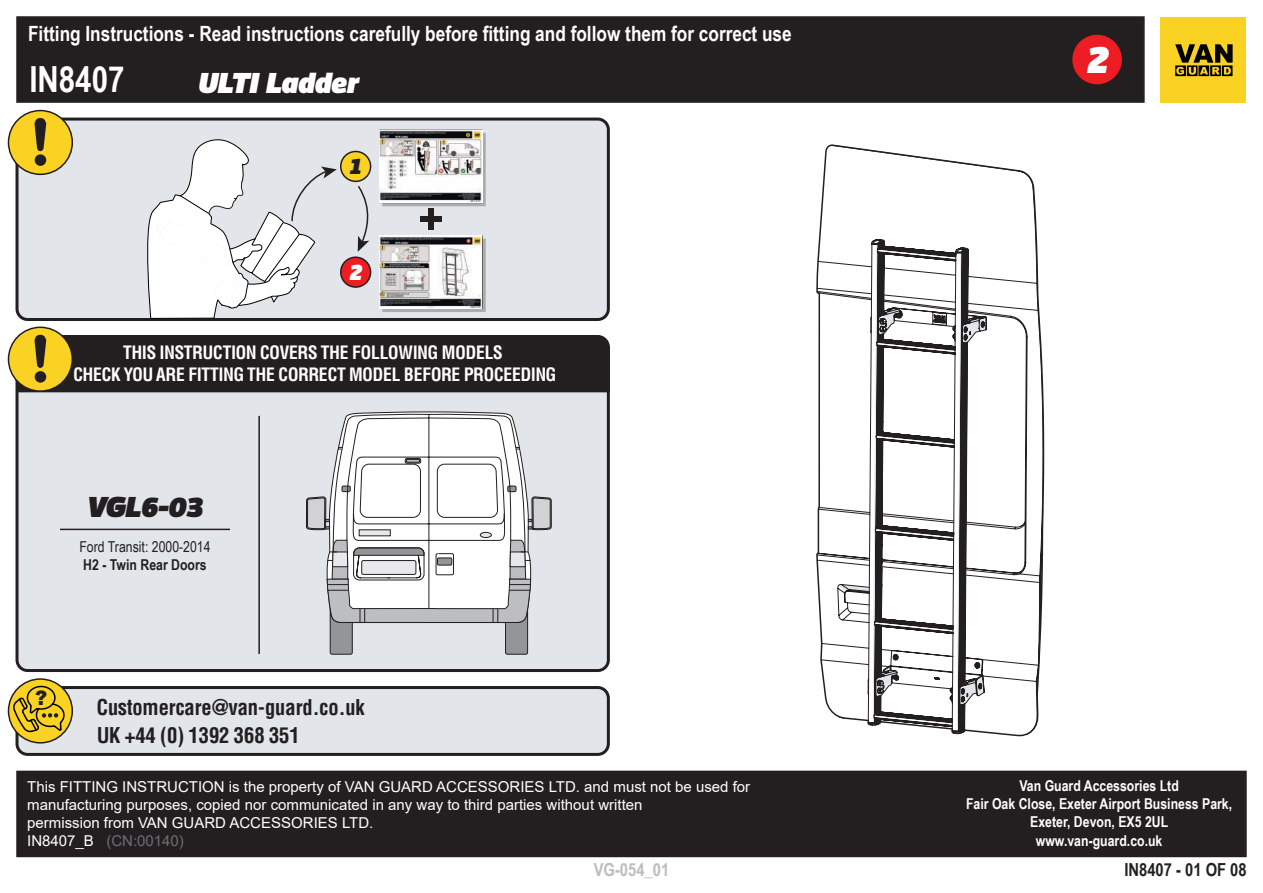
<style>
.page{position:relative;width:1263px;height:893px;background:#fff}
.page>*{position:absolute;margin:0;border:0;box-sizing:border-box;transform-origin:0 0}
.t1{font:italic 900 36.3px "Vinkel";color:#fff}
.t2{font:700 36px "Arial Narrow";color:#fff}
.t3{font:italic 900 27px "Vinkel";color:#fff}
.t4{font:italic 900 27px "Vinkel";color:#231f20}
.t5{font:700 condensed 21.3px/27.8px "Helvetica";color:#231f20}
.t6{font:italic 900 21.3px "Vinkel";color:#231f20}
.t7{font:italic 900 21.3px "Vinkel";color:#fff}
.t8{font:700 21px "Arial Narrow";color:#fff}
.t9{font:900 19.8px "Arial";color:#231f20}
.t10{font:700 condensed 18px/21.6px "Helvetica";color:#fff;text-align:center}
.t11{font:700 18px "Arial Narrow";color:#231f20}
.t12{font:700 18px "Arial Narrow";color:#bcbdc0}
.t13{font:15px/18px "Arial";color:#fff}
.t14{font:700 15px/18px "Arial Narrow";color:#fff;text-align:center}
.t15{font:15px "Arial Narrow";color:#231f20}
.t16{font:700 15px "Arial Narrow";color:#231f20}
.s1{font-style:inherit}
.s2{color:#6c6d70}
</style>
<div class="page">
<div style="left:17px;top:336px;width:591px;height:334px;background:#e2e5e9;border-radius:11px"></div>
<div style="left:16px;top:335px;width:594px;height:337px;border:3px solid #231f20;border-radius:11px"></div>
<div style="left:16px;top:771px;width:1231px;height:86px;background:#231f20"></div>
<div style="left:16px;top:16px;width:1129px;height:87px;background:#231f20;border:2px solid #231f20"></div>
<div style="left:1161px;top:17px;width:85px;height:85px;background:#f9d224"></div>
<svg style="left:1175px;top:44px;width:57px;height:32px"></svg>
<div style="left:1071px;top:34px;width:52px;height:51px;background:#ee1d23;border-radius:50%"></div>
<div style="left:1071px;top:33px;width:52px;height:53px;border:2px solid #231f20;border-radius:50%"></div>
<div style="left:17px;top:119px;width:591px;height:200px;background:#e2e5e9;border-radius:11px"></div>
<div style="left:16px;top:118px;width:594px;height:203px;border:3px solid #231f20;border-radius:11px"></div>
<div style="left:9px;top:111px;width:63px;height:63px;background:#f9d224;border-radius:50%"></div>
<div style="left:8px;top:110px;width:65px;height:65px;border:2px solid #231f20;border-radius:50%"></div>
<svg style="left:35px;top:118px;width:11px;height:33px"></svg>
<div style="left:35px;top:154px;width:11px;height:12px;background:#231f20;border-radius:50%"></div>
<div style="left:17px;top:687px;width:591px;height:67px;background:#e2e5e9;border-radius:11px"></div>
<div style="left:16px;top:686px;width:594px;height:70px;border:3px solid #231f20;border-radius:11px"></div>
<svg style="left:9px;top:679px;width:63px;height:64px"></svg>
<div style="left:8px;top:678px;width:65px;height:66px;border:2px solid #231f20;border-radius:50%"></div>
<svg style="left:12px;top:685px;width:53px;height:48px;background:#c8aa23"></svg>
<svg style="left:382px;top:133px;width:104px;height:73px"></svg>
<div style="left:428px;top:209px;width:5px;height:21px;background:#231f20"></div>
<div style="left:420px;top:217px;width:21px;height:5px;background:#231f20"></div>
<div style="left:341px;top:151px;width:30px;height:30px;background:#f9d224;border-radius:50%"></div>
<div style="left:340px;top:151px;width:31px;height:31px;border:2px solid #231f20;border-radius:50%"></div>
<div style="left:341px;top:257px;width:30px;height:30px;background:#ee1d23;border-radius:50%"></div>
<div style="left:340px;top:256px;width:31px;height:32px;border:2px solid #231f20;border-radius:50%"></div>
<svg style="left:142px;top:139px;width:195px;height:180px"></svg>
<svg style="left:357px;top:186px;width:12px;height:66px"></svg>
<svg style="left:382px;top:239px;width:104px;height:73px"></svg>
<div style="left:379px;top:235px;width:103px;height:74px;background:#fff"></div>
<img style="left:380px;top:130px;width:102px;height:73px">
<img style="left:380px;top:236px;width:102px;height:72px">
<hr style="left:258px;top:416px;width:2px;height:238px;background:#231f20">
<hr style="left:60px;top:529px;width:170px;height:1px;background:#231f20">
<div style="left:9px;top:327px;width:63px;height:64px;background:#f9d224;border-radius:50%"></div>
<div style="left:8px;top:327px;width:65px;height:65px;border:2px solid #231f20;border-radius:50%"></div>
<svg style="left:17px;top:333px;width:593px;height:61px;background:#3c372c"></svg>
<div style="left:35px;top:371px;width:11px;height:12px;background:#231f20;border-radius:50%"></div>
<svg style="left:306px;top:412px;width:246px;height:242px"></svg>
<svg style="left:816px;top:144px;width:229px;height:593px"></svg>
<svg style="left:980px;top:307px;width:20px;height:396px"></svg>
<svg style="left:875px;top:770px;width:93px;height:88px"></svg>
<svg style="left:826px;top:231px;width:35px;height:495px"></svg>
<svg style="left:861px;top:16px;width:119px;height:721px"></svg>
<svg style="left:877px;top:215px;width:99px;height:511px"></svg>
<h3 class="t8" style="left:28px;top:18px;width:765px">Fitting Instructions - Read instructions carefully before fitting and follow them for correct use</h3>
<h2 class="t2" style="left:29px;top:52px;width:97px">IN8407</h2>
<h3 class="t3" style="left:198px;top:64px;width:162px">ULTI Ladder</h3>
<h3 class="t6" style="left:350px;top:151px;width:13px">1</h3>
<h3 class="t7" style="left:350px;top:257px;width:14px">2</h3>
<p class="t10" style="left:73px;top:342px;width:484px">THIS INSTRUCTION COVERS THE FOLLOWING MODELS<br>CHECK YOU ARE FITTING THE CORRECT MODEL BEFORE PROCEEDING</p>
<h3 class="t4" style="left:87px;top:488px;width:118px">VGL6-03</h3>
<p class="t15" style="left:79px;top:536px;width:133px">Ford Transit: 2000-2014</p>
<p class="t16" style="left:83px;top:553px;width:125px">H2 - Twin Rear Doors</p>
<h3 class="t9" style="left:35px;top:683px;width:14px">?</h3>
<h3 class="t5" style="left:97px;top:693px;width:269px">Customercare@van-guard.co.uk<br>UK <span class="s1">+</span>44 (0) 1392 368 351</h3>
<h1 class="t1" style="left:1087px;top:34px;width:22px">2</h1>
<p class="t13" style="left:27px;top:778px;width:724px">This FITTING INSTRUCTION is the property of VAN GUARD ACCESSORIES LTD. and must not be used for manufacturing purposes, copied nor communicated in any way to third parties without written<br>permission from VAN GUARD ACCESSORIES LTD.<br>IN8407_B <span class="s2">(CN:00140)</span></p>
<p class="t14" style="left:966px;top:776px;width:268px">Van Guard Accessories Ltd<br>Fair Oak Close, Exeter Airport Business Park,<br>Exeter, Devon, EX5 2UL</p>
<p class="t14" style="left:1036px;top:831px;width:128px">www.van-guard.co.uk</p>
<p class="t12" style="left:594px;top:856px;width:77px">VG-054_01</p>
<p class="t11" style="left:1124px;top:856px;width:124px">IN8407 - 01 OF 08</p>
</div>
